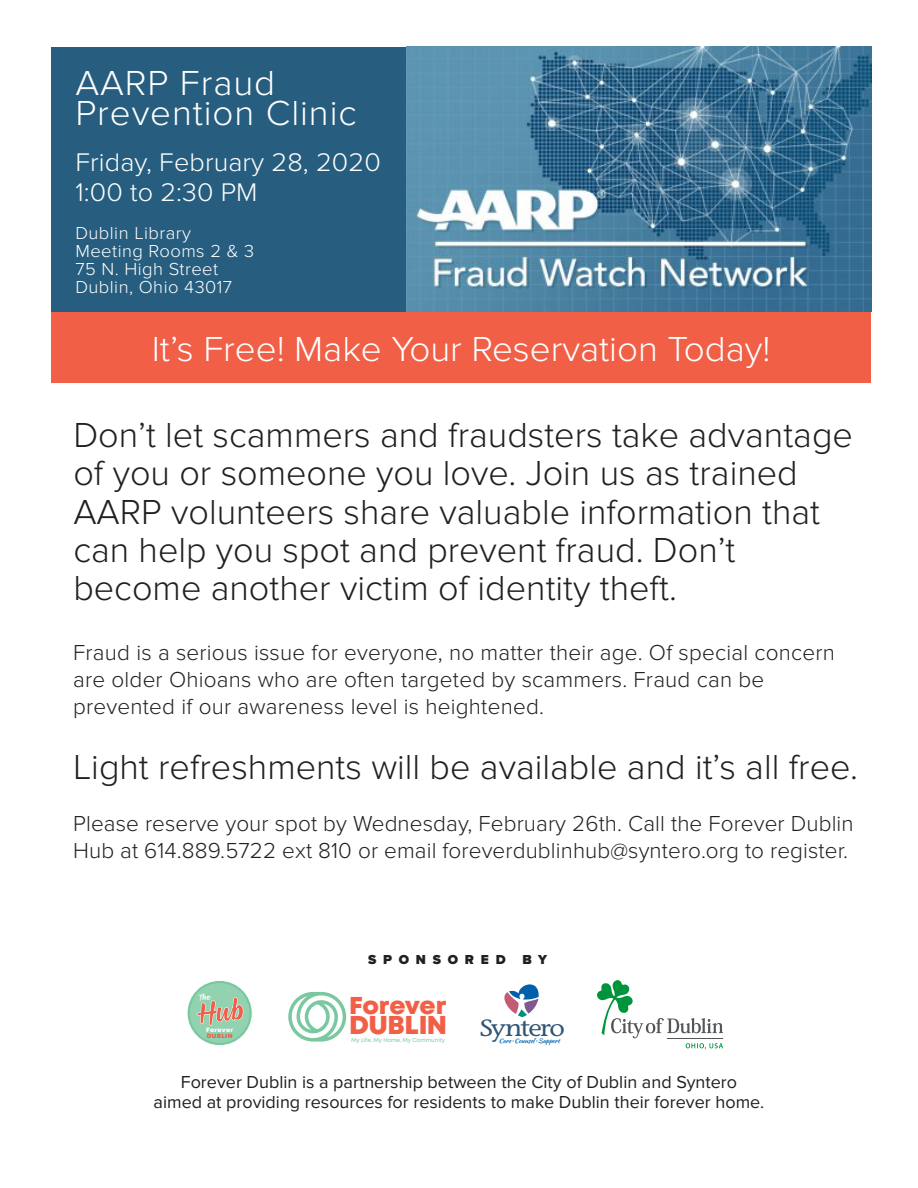
<style>
.page{position:relative;width:918px;height:1188px;background:#fff}
.page>*{position:absolute;margin:0;border:0;box-sizing:border-box;transform-origin:0 0}
.t1{font:300 36px/38.2px "Proxima Nova";color:#231f20}
.t2{font:300 36px "Proxima Nova";color:#fff}
.t3{font:300 36px/30px "Proxima Nova";letter-spacing:.025em;color:#fff}
.t4{font:300 26.4px/30px "Proxima Nova";letter-spacing:.005em;color:#fff}
.t5{font:25.8px "Mont Heavy DEMO";letter-spacing:-.02em;color:#f15f46}
.t6{font:24.3px "Mont Heavy DEMO";letter-spacing:-.015em;color:#f15f46}
.t7{font:23.4px "Stone Informal";letter-spacing:-.055em;color:#305676;scale:1.15 1}
.t8{font:300 22.5px/27px "Proxima Nova";letter-spacing:.01em;color:#231f20}
.t9{font:18px/19.5px "Proxima Nova";color:#231f20;text-align:center}
.t10{font:300 18px/18px "Proxima Nova";letter-spacing:.025em;color:#fff}
.t11{font:900 13.5px "Proxima Nova";letter-spacing:.5em;color:#231f20}
.t12{font:6.15px "Kaushan Script";letter-spacing:-.04em;color:#0060aa;scale:1.11 1}
.t13{font:6.15px "Mont Heavy DEMO";letter-spacing:.04em;color:#fff;scale:1.05 1}
.t14{font:6.15px "Mont Heavy DEMO";letter-spacing:.05em;color:#f05f46;scale:1.05 1}
.t15{font:5.7px "Mont";letter-spacing:-.01em;color:#79c89f}
</style>
<div class="page">
<div style="left:51px;top:48px;width:820px;height:334px;background:#f05f46"></div>
<svg style="left:187px;top:980px;width:65px;height:66px"></svg>
<div style="left:187px;top:980px;width:65px;height:66px;border:1px solid #fff;border-radius:50%"></div>
<div style="left:190px;top:983px;width:60px;height:60px;background:#92d2b1;border-radius:50%"></div>
<svg style="left:288px;top:992px;width:58px;height:50px"></svg>
<svg style="left:597px;top:980px;width:126px;height:69px"></svg>
<div style="left:51px;top:47px;width:358px;height:265px;background:#275e7f"></div>
<svg style="left:504px;top:984px;width:35px;height:33px"></svg>
<img style="left:406px;top:47px;width:465px;height:265px">
<svg style="left:196px;top:980px;width:48px;height:46px"></svg>
<h1 class="t3" style="left:75px;top:68px;width:283px">AARP Fraud<br>Prevention Clinic</h1>
<p class="t4" style="left:75px;top:148px;width:307px">Friday, February 28, 2020<br>1:00 to 2:30 PM</p>
<p class="t10" style="left:75px;top:224px;width:180px">Dublin Library<br>Meeting Rooms 2 &amp; 3<br>75 N. High Street<br>Dublin, Ohio 43017</p>
<h1 class="t2" style="left:152px;top:328px;width:620px">It’s Free! Make Your Reservation Today!</h1>
<h1 class="t1" style="left:73px;top:416px;width:781px">Don’t let scammers and fraudsters take advantage of you or someone you love. Join us as trained AARP volunteers share valuable information that can help you spot and prevent fraud. Don’t become another victim of identity theft.</h1>
<p class="t8" style="left:73px;top:640px;width:763px">Fraud is a serious issue for everyone, no matter their age. Of special concern are older Ohioans who are often targeted by scammers. Fraud can be prevented if our awareness level is heightened.</p>
<h1 class="t1" style="left:73px;top:748px;width:786px">Light refreshments will be available and it’s all free.</h1>
<p class="t8" style="left:73px;top:811px;width:782px">Please reserve your spot by Wednesday, February 26th. Call the Forever Dublin<br>Hub at 614.889.5722 ext 810 or email foreverdublinhub@syntero.org to register.</p>
<p class="t13" style="left:206px;top:1027px;width:27px">Forever</p>
<p class="t14" style="left:207px;top:1032px;width:26px">DUBLIN</p>
<p class="t11" style="left:368px;top:952px;width:139px">SPONSORED</p>
<p class="t11" style="left:523px;top:952px;width:26px">B Y</p>
<p class="t6" style="left:349px;top:991px;width:99px">Forever</p>
<p class="t5" style="left:349px;top:1011px;width:100px">DUBLIN</p>
<p class="t15" style="left:351px;top:1036px;width:96px">My Life, My Home, My Community</p>
<p class="t7" style="left:480px;top:1014px;width:75px">Syntero</p>
<p class="t12" style="left:499px;top:1036px;width:57px">Care•Counsel•Support</p>
<p class="t9" style="left:154px;top:1073px;width:612px">Forever Dublin is a partnership between the City of Dublin and Syntero<br>aimed at providing resources for residents to make Dublin their forever home.</p>
</div>
